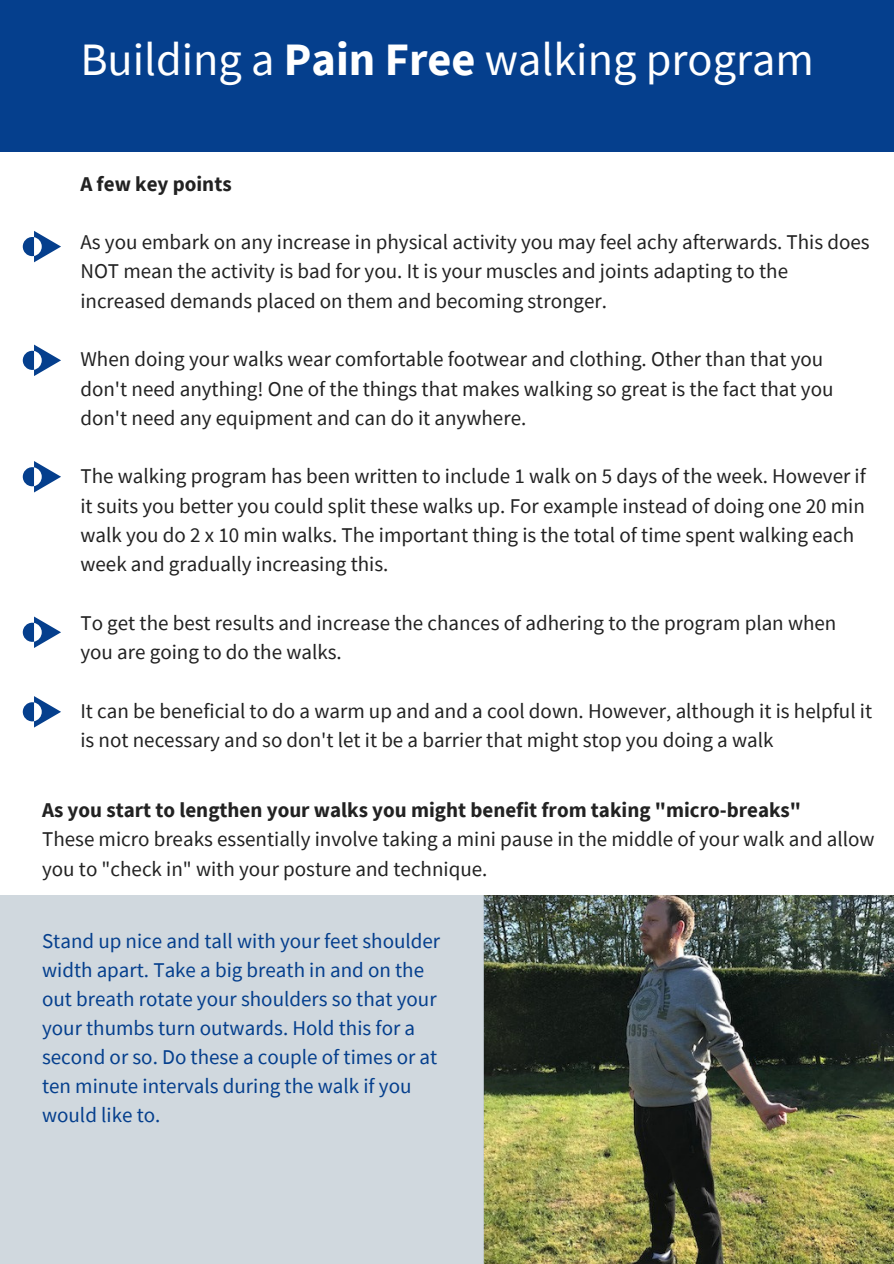
<style>
.page{position:relative;width:894px;height:1264px;background:#fff}
.page>*{position:absolute;margin:0;border:0;box-sizing:border-box;transform-origin:0 0}
.t1{font:46.35px "Source Sans Pro";color:#fff}
.t2{font:21px/29.2px "Source Sans Pro";color:#222}
.t3{font:21px/29px "Source Sans Pro";color:#053f8d}
.t4{font:700 21px "Source Sans Pro";color:#222}
.s1{font-weight:700}
</style>
<div class="page">
<div style="left:0;top:0;width:893px;height:152px;background:#053f8d"></div>
<svg style="left:23px;top:231px;width:38px;height:31px"></svg>
<svg style="left:23px;top:344px;width:38px;height:32px"></svg>
<svg style="left:23px;top:461px;width:38px;height:31px"></svg>
<svg style="left:23px;top:616px;width:38px;height:32px"></svg>
<svg style="left:23px;top:696px;width:38px;height:31px"></svg>
<img style="left:483px;top:895px;width:410px;height:368px">
<div style="left:0;top:894px;width:483px;height:369px;background:#d0d8de"></div>
<h1 class="t1" style="left:80px;top:29px;width:735px">Building a <span class="s1">Pain Free</span> walking program</h1>
<p class="t4" style="left:80px;top:170px;width:153px">A few key points</p>
<p class="t2" style="left:80px;top:227px;width:790px">As you embark on any increase in physical activity you may feel achy afterwards. This does<br>NOT mean the activity is bad for you. It is your muscles and joints adapting to the increased demands placed on them and becoming stronger.</p>
<p class="t2" style="left:80px;top:344px;width:754px">When doing your walks wear comfortable footwear and clothing. Other than that you don't need anything! One of the things that makes walking so great is the fact that you don't need any equipment and can do it anywhere.</p>
<p class="t2" style="left:80px;top:461px;width:786px">The walking program has been written to include 1 walk on 5 days of the week. However if it suits you better you could split these walks up. For example instead of doing one 20 min walk you do 2 x 10 min walks. The important thing is the total of time spent walking each week and gradually increasing this.</p>
<p class="t2" style="left:80px;top:608px;width:757px">To get the best results and increase the chances of adhering to the program plan when you are going to do the walks.</p>
<p class="t2" style="left:80px;top:695px;width:793px">It can be beneficial to do a warm up and and a cool down. However, although it is helpful it is not necessary and so don't let it be a barrier that might stop you doing a walk</p>
<p class="t4" style="left:42px;top:796px;width:760px">As you start to lengthen your walks you might benefit from taking "micro-breaks"</p>
<p class="t2" style="left:42px;top:824px;width:833px">These micro breaks essentially involve taking a mini pause in the middle of your walk and allow you to "check in" with your posture and technique.</p>
<p class="t3" style="left:42px;top:926px;width:399px">Stand up nice and tall with your feet shoulder width apart. Take a big breath in and on the out breath rotate your shoulders so that your your thumbs turn outwards. Hold this for a second or so. Do these a couple of times or at ten minute intervals during the walk if you would like to.</p>
</div>
